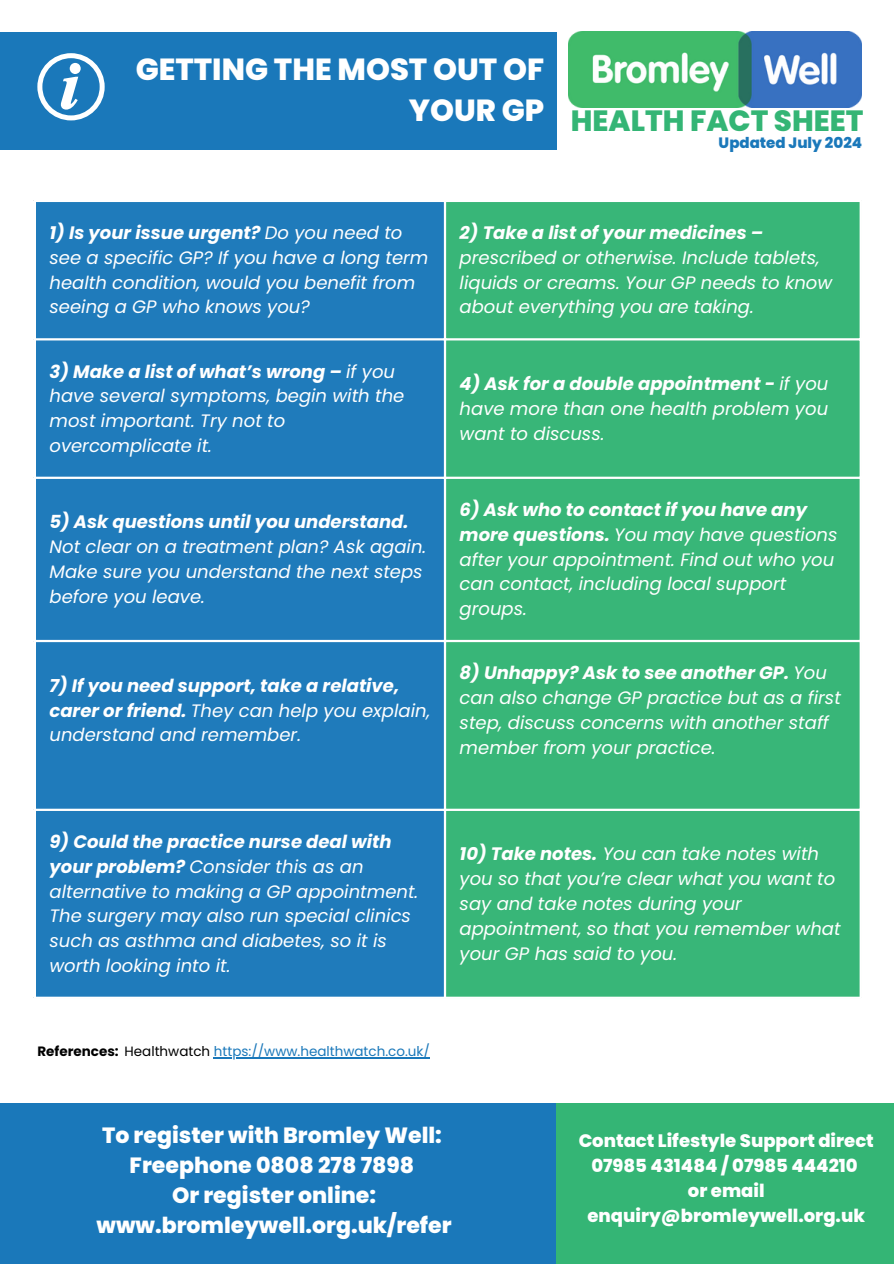
<style>
.page{position:relative;width:894px;height:1264px;background:#fff}
.page>*{position:absolute;margin:0;border:0;box-sizing:border-box;transform-origin:0 0}
.t1{font:800 30.45px/41.7px "Poppins";color:#fff;text-align:right}
.t2{font:800 29.25px "Poppins";color:#34b575}
.t3{font:800 22.05px/30.2px "Poppins";color:#fff;text-align:center}
.t4{font:italic 18px/24.8px "Poppins";color:#fff}
.t5{font:italic 700 18px/24.8px "Poppins";color:#fff}
.t6{font:800 18px/24.8px "Poppins";color:#fff;text-align:center}
.t7{font:800 15px "Poppins";color:#1a78ba}
.t8{font:13.5px "Poppins";color:#1a78ba}
.s1{font-weight:700}
.s2{font-weight:400}
.s3{font-weight:700;color:#000}
.s4{color:#000}
</style>
<div class="page">
<div style="left:0;top:32px;width:556px;height:117px;background:#1a78ba"></div>
<div style="left:0;top:1103px;width:556px;height:160px;background:#1a78ba"></div>
<div style="left:556px;top:1103px;width:337px;height:160px;background:#34b575"></div>
<div style="left:36px;top:202px;width:408px;height:794px;background:#1f7bbb"></div>
<div style="left:446px;top:202px;width:413px;height:794px;background:#38b678"></div>
<hr style="left:34px;top:338px;width:827px;height:2px;background:#fff">
<hr style="left:34px;top:476px;width:827px;height:3px;background:#fff">
<hr style="left:34px;top:640px;width:827px;height:2px;background:#fff">
<hr style="left:34px;top:808px;width:827px;height:3px;background:#fff">
<svg style="left:37px;top:53px;width:68px;height:67px"></svg>
<hr style="left:214px;top:1057px;width:216px;height:1px;background:#1a78ba">
<img style="left:568px;top:31px;width:293px;height:77px">
<h1 class="t1" style="left:136px;top:48px;width:410px">GETTING THE MOST OUT OF<br>YOUR GP</h1>
<p class="t2" style="left:570px;top:100px;width:294px">HEALTH FACT SHEET</p>
<p class="t7" style="left:718px;top:132px;width:145px">Updated July 2024</p>
<p class="t4" style="left:49px;top:220px;width:380px"><span class="s1">1) Is your issue urgent?</span> Do you need to see a specific GP? If you have a long term health condition, would you benefit from seeing a GP who knows you?</p>
<p class="t5" style="left:459px;top:220px;width:305px">2) Take a list of your medicines –</p>
<p class="t4" style="left:459px;top:245px;width:374px">prescribed or otherwise. Include tablets, liquids or creams. Your GP needs to know about everything you are taking.</p>
<p class="t4" style="left:49px;top:359px;width:356px"><span class="s1">3) Make a list of what’s wrong –</span> if you have several symptoms, begin with the most important. Try not to overcomplicate it.</p>
<p class="t5" style="left:49px;top:510px;width:360px">5) Ask questions until you understand.</p>
<p class="t4" style="left:49px;top:534px;width:378px">Not clear on a treatment plan? Ask again.<br>Make sure you understand the next steps before you leave.</p>
<p class="t5" style="left:49px;top:673px;width:382px">7) If you need support, take a relative, carer or friend. <span class="s2">They can help you explain, understand and remember.</span></p>
<p class="t4" style="left:49px;top:829px;width:370px"><span class="s1">9) Could the practice nurse deal with your problem?</span> Consider this as an alternative to making a GP appointment.<br>The surgery may also run special clinics such as asthma and diabetes, so it is worth looking into it.</p>
<h1 class="t8" style="left:37px;top:1042px;width:394px"><span class="s3">References:</span> <span class="s4">Healthwatch</span> https://www.healthwatch.co.uk/</h1>
<p class="t4" style="left:459px;top:371px;width:370px;text-align:justify"><span class="s1">4) Ask for a double appointment -</span> if you have more than one health problem you want to discuss.</p>
<p class="t4" style="left:459px;top:497px;width:379px"><span class="s1">6) Ask who to contact if you have any more questions.</span> You may have questions after your appointment. Find out who you can contact, including local support groups.</p>
<p class="t4" style="left:459px;top:660px;width:382px"><span class="s1">8) Unhappy? Ask to see another GP.</span> You can also change GP practice but as a first step, discuss concerns with another staff member from your practice.</p>
<p class="t4" style="left:459px;top:841px;width:382px"><span class="s1">10) Take notes.</span> You can take notes with you so that you’re clear what you want to say and take notes during your appointment, so that you remember what your GP has said to you.</p>
<p class="t3" style="left:97px;top:1120px;width:356px">To register with Bromley Well:<br>Freephone 0808 278 7898<br>Or register online: www.bromleywell.org.uk/refer</p>
<p class="t6" style="left:578px;top:1128px;width:296px">Contact Lifestyle Support direct<br>07985 431484 / 07985 444210<br>or email enquiry@bromleywell.org.uk</p>
</div>
